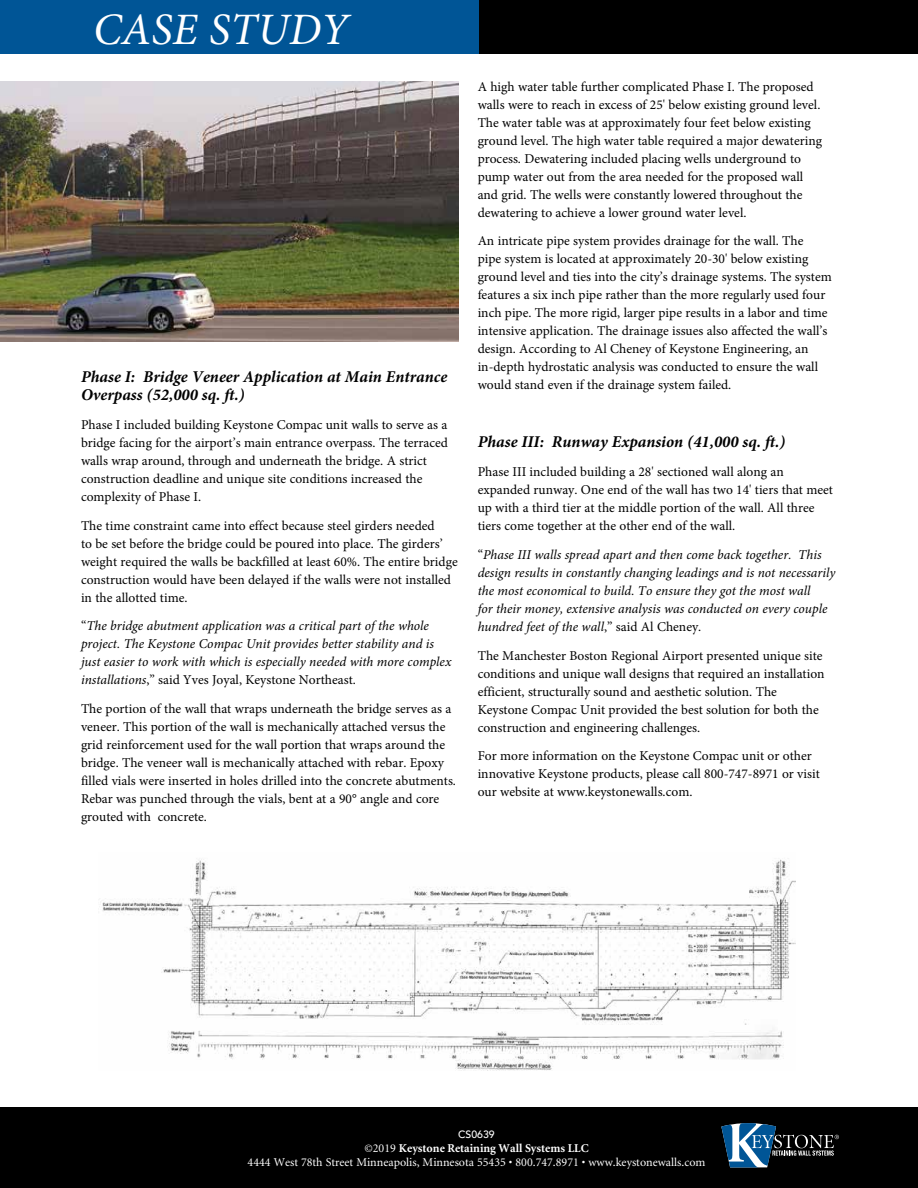
<style>
.page{position:relative;width:918px;height:1188px;background:#fff}
.page>*{position:absolute;margin:0;border:0;box-sizing:border-box;transform-origin:0 0}
.t1{font:italic 45px "Minion Pro";color:#fff}
.t2{font:italic 700 16.5px/18px "Minion Pro";color:#000}
.t3{font:13.5px/18px "Minion Pro";color:#000}
.t4{font:italic 13.5px/18px "Minion Pro";color:#000}
.t5{font:12px/14.4px "Minion";color:#fff;text-align:center}
.t6{font:500 10.5px "Avenir";color:#fff}
.s1{font-style:normal}
.s2{font-weight:700}
</style>
<div class="page">
<div style="left:0;top:0;width:918px;height:54px;background:#005596"></div>
<div style="left:479px;top:0;width:439px;height:54px;background:#000"></div>
<img style="left:0;top:81px;width:459px;height:260px">
<img style="left:100px;top:859px;width:696px;height:212px">
<div style="left:0;top:1107px;width:918px;height:81px;background:#000"></div>
<svg style="left:721px;top:1123px;width:118px;height:44px"></svg>
<h1 class="t1" style="left:93px;top:-1px;width:257px">CASE STUDY</h1>
<p class="t2" style="left:81px;top:367px;width:368px">Phase I: Bridge Veneer Application at Main Entrance<br>Overpass (52,000 sq. ft.)</p>
<p class="t3" style="left:81px;top:416px;width:369px">Phase I included building Keystone Compac unit walls to serve as a bridge facing for the airport’s main entrance overpass. The terraced walls wrap around, through and underneath the bridge. A strict construction deadline and unique site conditions increased the complexity of Phase I.</p>
<p class="t3" style="left:81px;top:516px;width:378px">The time constraint came into effect because steel girders needed<br>to be set before the bridge could be poured into place. The girders’ weight required the walls be backfilled at least 60%. The entire bridge construction would have been delayed if the walls were not installed in the allotted time.</p>
<p class="t4" style="left:81px;top:617px;width:372px"><span class="s1">“</span>The bridge abutment application was a critical part of the whole project. The Keystone Compac Unit provides better stability and is just easier to work with which is especially needed with more complex installations<span class="s1">,” said Yves Joyal, Keystone Northeast.</span></p>
<p class="t3" style="left:81px;top:700px;width:377px">The portion of the wall that wraps underneath the bridge serves as a veneer. This portion of the wall is mechanically attached versus the grid reinforcement used for the wall portion that wraps around the bridge. The veneer wall is mechanically attached with rebar. Epoxy filled vials were inserted in holes drilled into the concrete abutments.<br>Rebar was punched through the vials, bent at a 90° angle and core grouted with concrete.</p>
<p class="t3" style="left:478px;top:77px;width:346px">A high water table further complicated Phase I. The proposed walls were to reach in excess of 25' below existing ground level.<br>The water table was at approximately four feet below existing ground level. The high water table required a major dewatering process. Dewatering included placing wells underground to pump water out from the area needed for the proposed wall and grid. The wells were constantly lowered throughout the dewatering to achieve a lower ground water level.</p>
<p class="t3" style="left:478px;top:232px;width:356px">An intricate pipe system provides drainage for the wall. The<br>pipe system is located at approximately 20-30' below existing ground level and ties into the city’s drainage systems. The system features a six inch pipe rather than the more regularly used four inch pipe. The more rigid, larger pipe results in a labor and time intensive application. The drainage issues also affected the wall’s design. According to Al Cheney of Keystone Engineering, an in-depth hydrostatic analysis was conducted to ensure the wall would stand even if the drainage system failed.</p>
<p class="t2" style="left:478px;top:433px;width:309px">Phase III: Runway Expansion (41,000 sq. ft.)</p>
<p class="t3" style="left:478px;top:463px;width:357px">Phase III included building a 28' sectioned wall along an expanded runway. One end of the wall has two 14' tiers that meet up with a third tier at the middle portion of the wall. All three tiers come together at the other end of the wall.</p>
<p class="t4" style="left:478px;top:545px;width:359px"><span class="s1">“</span>Phase III walls spread apart and then come back together. This design results in constantly changing leadings and is not necessarily the most economical to build. To ensure they got the most wall<br>for their money, extensive analysis was conducted on every couple hundred feet of the wall<span class="s1">,” said Al Cheney.</span></p>
<p class="t3" style="left:478px;top:646px;width:348px">The Manchester Boston Regional Airport presented unique site conditions and unique wall designs that required an installation efficient, structurally sound and aesthetic solution. The Keystone Compac Unit provided the best solution for both the construction and engineering challenges.</p>
<p class="t3" style="left:478px;top:747px;width:344px">For more information on the Keystone Compac unit or other innovative Keystone products, please call 800-747-8971 or visit our website at www.keystonewalls.com.</p>
<p class="t6" style="left:458px;top:1128px;width:38px">CS0639</p>
<p class="t5" style="left:248px;top:1141px;width:459px">©2019 <span class="s2">Keystone Retaining Wall Systems LLC<br></span>4444 West 78th Street Minneapolis, Minnesota 55435 • 800.747.8971 • www.keystonewalls.com</p>
</div>
